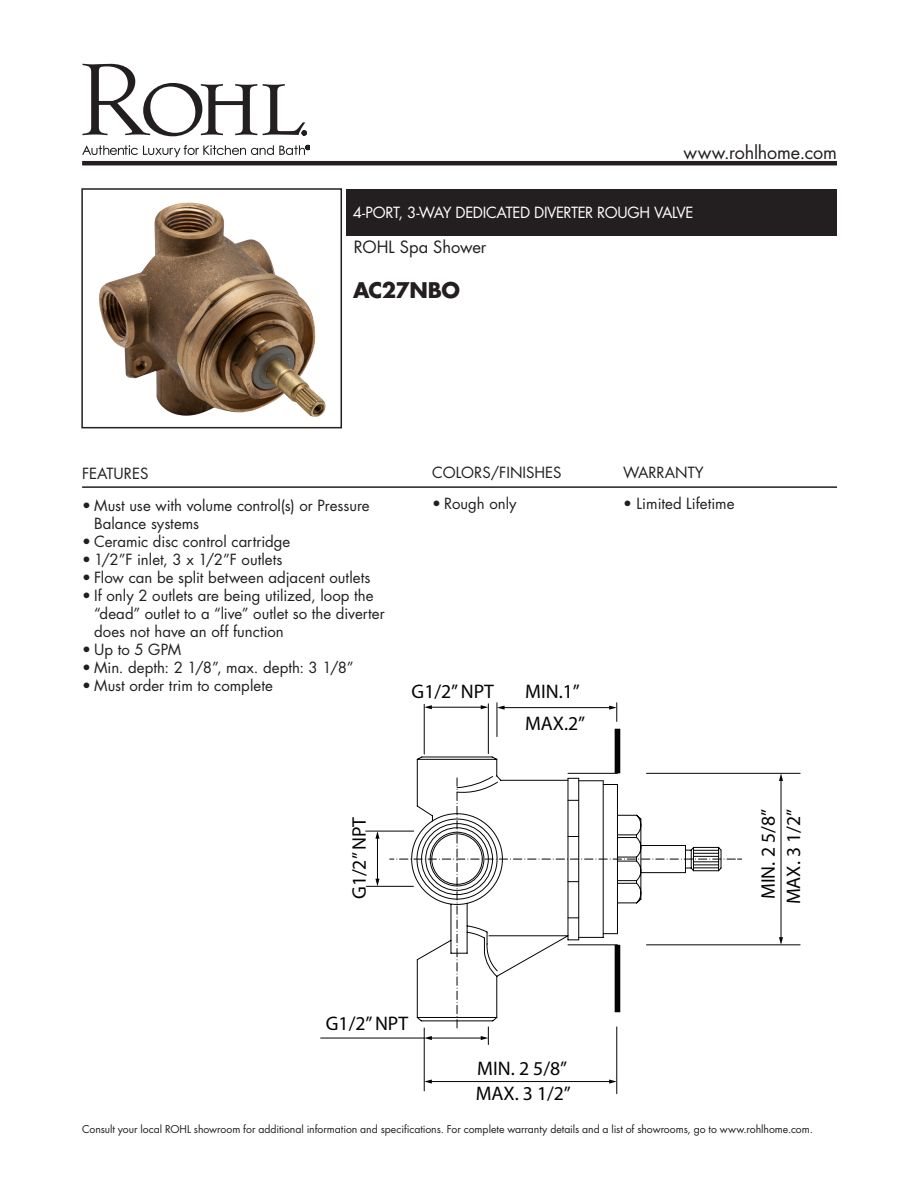
<style>
.page{position:relative;width:918px;height:1188px;background:#fff}
.page>*{position:absolute;margin:0;border:0;box-sizing:border-box;transform-origin:0 0}
.Product_Info_Nest{font:700 21px "Futura";letter-spacing:-.03em;color:#231f20}
.t1{font:19.65px/25.2px "Myriad Pro";color:#040503}
.t2{font:18px "Futura";letter-spacing:-.005em;color:#231f20}
.t3{font:16.5px "Futura";color:#231f20}
.FEATURES{font:15px "Futura";color:#231f20}
.Product_Title_Bar{font:15px "Futura";letter-spacing:-.025em;color:#fff}
.bullets{font:15px "Futura";color:#231f20}
.t4{font:10.5px "Futura";letter-spacing:-.005em;color:#231f20}
</style>
<div class="page">
<svg style="left:82px;top:64px;width:175px;height:72px"></svg>
<svg style="left:263px;top:84px;width:44px;height:51px"></svg>
<svg style="left:82px;top:145px;width:228px;height:12px"></svg>
<hr style="left:82px;top:161px;width:755px;height:4px;background:#231f20">
<hr style="left:82px;top:486px;width:755px;height:2px;background:#231f20">
<div style="left:346px;top:189px;width:491px;height:46px;background:#231f20"></div>
<img style="left:99px;top:202px;width:227px;height:215px">
<div style="left:81px;top:188px;width:261px;height:240px;border:2px solid #231f20"></div>
<svg style="left:416px;top:703px;width:205px;height:74px"></svg>
<hr style="left:430px;top:707px;width:52px;height:1px;background:#040503">
<svg style="left:481px;top:705px;width:7px;height:4px"></svg>
<svg style="left:424px;top:705px;width:8px;height:4px"></svg>
<hr style="left:424px;top:1028px;width:1px;height:63px;background:#040503">
<hr style="left:497px;top:703px;width:1px;height:34px;background:#040503">
<hr style="left:503px;top:707px;width:108px;height:1px;background:#040503">
<svg style="left:497px;top:706px;width:8px;height:4px"></svg>
<svg style="left:609px;top:703px;width:8px;height:18px"></svg>
<hr style="left:647px;top:944px;width:153px;height:1px;background:#040503">
<hr style="left:647px;top:773px;width:153px;height:1px;background:#040503">
<hr style="left:366px;top:831px;width:48px;height:1px;background:#040503">
<hr style="left:366px;top:886px;width:47px;height:1px;background:#040503">
<hr style="left:321px;top:1038px;width:104px;height:1px;background:#040503">
<hr style="left:377px;top:837px;width:1px;height:43px;background:#040503">
<svg style="left:375px;top:879px;width:5px;height:7px"></svg>
<svg style="left:375px;top:831px;width:5px;height:8px"></svg>
<hr style="left:781px;top:780px;width:1px;height:159px;background:#040503">
<svg style="left:779px;top:937px;width:4px;height:8px"></svg>
<svg style="left:779px;top:773px;width:4px;height:8px"></svg>
<svg style="left:390px;top:777px;width:352px;height:268px"></svg>
<hr style="left:616px;top:1027px;width:1px;height:67px;background:#040503">
<hr style="left:430px;top:1081px;width:181px;height:1px;background:#040503">
<svg style="left:424px;top:1080px;width:8px;height:4px"></svg>
<svg style="left:609px;top:1080px;width:8px;height:4px"></svg>
<p class="t2" style="left:683px;top:140px;width:155px">www.rohlhome.com</p>
<p class="Product_Title_Bar" style="left:353px;top:202px;width:342px">4-PORT, 3-WAY DEDICATED DIVERTER ROUGH VALVE</p>
<p class="t3" style="left:354px;top:236px;width:134px">ROHL Spa Shower</p>
<p class="Product_Info_Nest" style="left:353px;top:275px;width:109px">AC27NBO</p>
<p class="FEATURES" style="left:82px;top:464px;width:68px">FEATURES</p>
<p class="FEATURES" style="left:82px;top:495px;width:289px">• Must use with volume control(s) or Pressure</p>
<p class="FEATURES" style="left:94px;top:513px;width:107px">Balance systems</p>
<p class="FEATURES" style="left:82px;top:531px;width:210px">• Ceramic disc control cartridge</p>
<p class="FEATURES" style="left:82px;top:549px;width:202px">• 1/2”F inlet, 3 x 1/2”F outlets</p>
<p class="FEATURES" style="left:82px;top:567px;width:290px">• Flow can be split between adjacent outlets</p>
<p class="FEATURES" style="left:82px;top:585px;width:293px">• If only 2 outlets are being utilized, loop the</p>
<p class="FEATURES" style="left:94px;top:603px;width:292px">“dead” outlet to a “live” outlet so the diverter</p>
<p class="FEATURES" style="left:94px;top:621px;width:191px">does not have an off function</p>
<p class="FEATURES" style="left:82px;top:639px;width:101px">• Up to 5 GPM</p>
<p class="FEATURES" style="left:82px;top:657px;width:273px">• Min. depth: 2 1/8”, max. depth: 3 1/8”</p>
<p class="FEATURES" style="left:82px;top:675px;width:192px">• Must order trim to complete</p>
<p class="FEATURES" style="left:432px;top:462px;width:131px">COLORS/FINISHES</p>
<p class="bullets" style="left:432px;top:494px;width:86px">• Rough only</p>
<p class="t1" style="left:412px;top:678px;width:84px">G1/2” NPT</p>
<p class="t1" style="left:525px;top:675px;width:61px;line-height:31.7px">MIN.1”<br>MAX.2”</p>
<p class="FEATURES" style="left:623px;top:462px;width:82px">WARRANTY</p>
<p class="FEATURES" style="left:623px;top:494px;width:113px">• Limited Lifetime</p>
<p class="t1" style="left:346px;top:899px;width:84px;rotate:-90deg">G1/2” NPT</p>
<p class="t1" style="left:755px;top:904px;width:97px;rotate:-90deg">MIN. 2 5/8”<br>MAX. 3 1/2”</p>
<p class="t1" style="left:326px;top:1011px;width:84px">G1/2” NPT</p>
<p class="t1" style="left:476px;top:1055px;width:97px">MIN. 2 5/8”<br>MAX. 3 1/2”</p>
<p class="t4" style="left:82px;top:1121px;width:732px">Consult your local ROHL showroom for additional information and specifications. For complete warranty details and a list of showrooms, go to www.rohlhome.com.</p>
</div>
